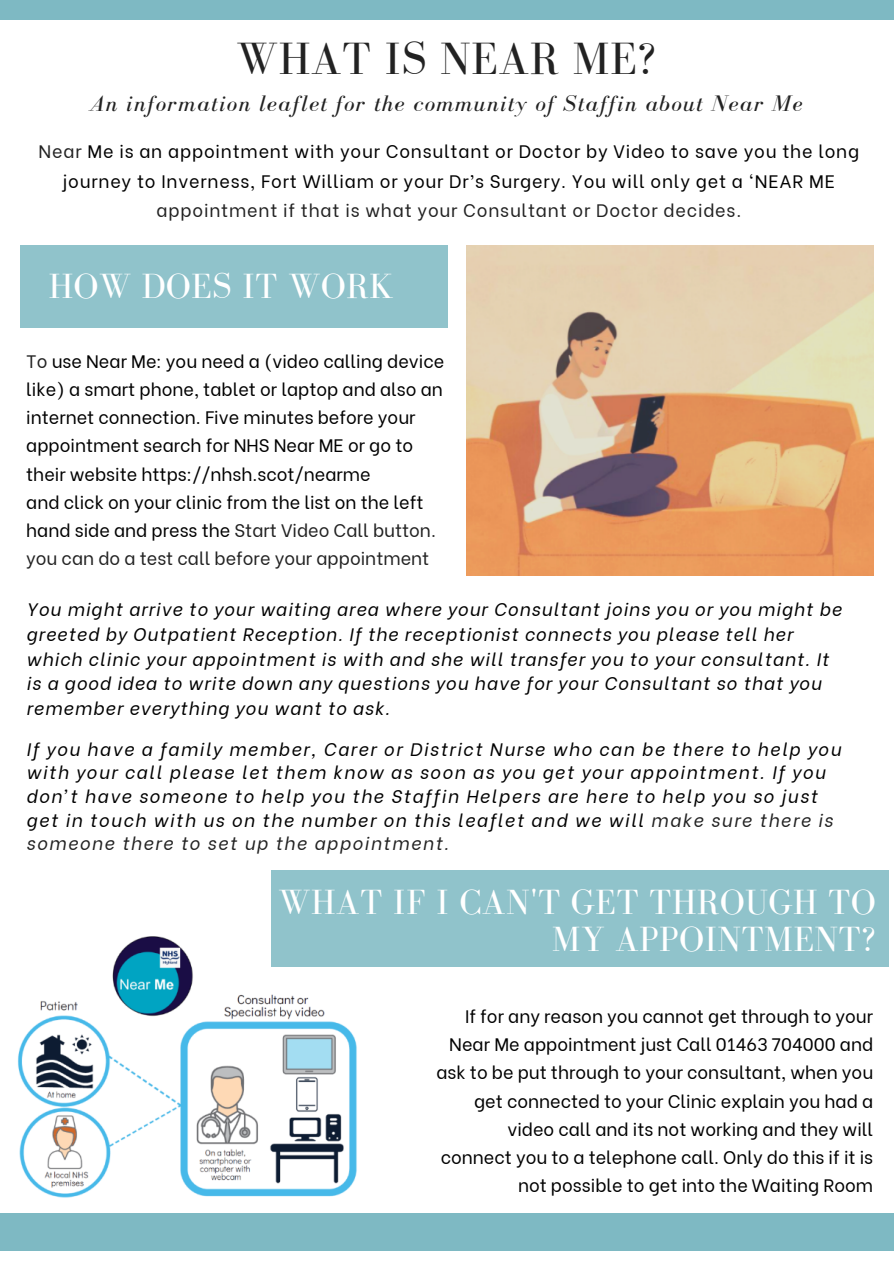
<style>
.page{position:relative;width:894px;height:1264px;background:#fff}
.page>*{position:absolute;margin:0;border:0;box-sizing:border-box;transform-origin:0 0}
.t1{font:46.5px "Bodoni FLF";letter-spacing:.01em;color:#222}
.t2{font:36px/37.2px "Bodoni FLF";letter-spacing:.01em;color:#fff;text-align:right}
.t3{font:italic 23.25px "Bodoni FLF";letter-spacing:.06em;color:#222}
.t4{font:18px/28.2px "Be Vietnam";color:#000}
.t5{font:italic 18px/24.8px "Be Vietnam";letter-spacing:.06em;color:#000}
.t6{font:italic 18px/23.7px "Be Vietnam";letter-spacing:.09em;color:#000}
.t7{font:18px/29.2px "Be Vietnam";letter-spacing:.045em;color:#000;text-align:center}
.t8{font:18px "Be Vietnam";letter-spacing:.045em;color:#222}
.s1{color:#222}
</style>
<div class="page">
<div style="left:0;top:1213px;width:893px;height:37px;background:#7eb9c3"></div>
<div style="left:0;top:0;width:893px;height:20px;background:#7eb9c3"></div>
<img style="left:17px;top:936px;width:365px;height:262px">
<img style="left:467px;top:245px;width:406px;height:330px">
<div style="left:20px;top:245px;width:427px;height:83px;background:#90c3cb"></div>
<div style="left:271px;top:870px;width:617px;height:96px;background:#90c3cb"></div>
<h1 class="t1" style="left:236px;top:33px;width:421px">WHAT IS NEAR ME?</h1>
<p class="t3" style="left:90px;top:91px;width:714px">An information leaflet for the community of Staffin about Near Me</p>
<p class="t7" style="left:38px;top:135px;width:822px"><span class="s1">Near</span> Me is an appointment with your Consultant or Doctor by Video to save you the long journey to Inverness, Fort William or your Dr’s Surgery. You will only get a ‘NEAR ME</p>
<p class="t8" style="left:157px;top:195px;width:586px">appointment if that is what your Consultant or Doctor decides.</p>
<h2 class="t2" style="left:48px;top:268px;width:346px">HOW DOES IT WORK</h2>
<p class="t4" style="left:26px;top:345px;width:419px"><span class="s1">To</span> use Near Me: you need a (video calling device like) a smart phone, tablet or laptop and also an internet connection. Five minutes before your appointment search for NHS Near ME or go to their website https://nhsh.scot/nearme<br>and click on your clinic from the list on the left hand side and press the <span class="s1">Start Video Call button. you can do a test call before your appointment</span></p>
<p class="t5" style="left:26px;top:595px;width:816px">You might arrive to your waiting area where your Consultant joins you or you might be greeted by Outpatient Reception. If the receptionist connects you please tell her which clinic your appointment is with and she will transfer you to your consultant. It is a good idea to write down any questions you have for your Consultant so that you remember everything you want to ask.</p>
<p class="t6" style="left:26px;top:735px;width:815px">If you have a family member, Carer or District Nurse who can be there to help you with your call please let them know as soon as you get your appointment. If you don’t have someone to help you the Staffin Helpers are here to help you so just get in touch with us on the number on this leaflet and we will <span class="s1">make sure there is someone there to set up the appointment.</span></p>
<h2 class="t2" style="left:278px;top:883px;width:599px">WHAT IF I CAN'T GET THROUGH TO<br>MY APPOINTMENT?</h2>
<p class="t4" style="left:436px;top:1000px;width:438px;text-align:right">If for any reason you cannot get through to your Near Me appointment just Call 01463 704000 and ask to be put through to your consultant, when you get connected to your Clinic explain you had a video call and its not working and they will connect you to a telephone call. Only do this if it is not possible to get into the Waiting Room</p>
</div>
